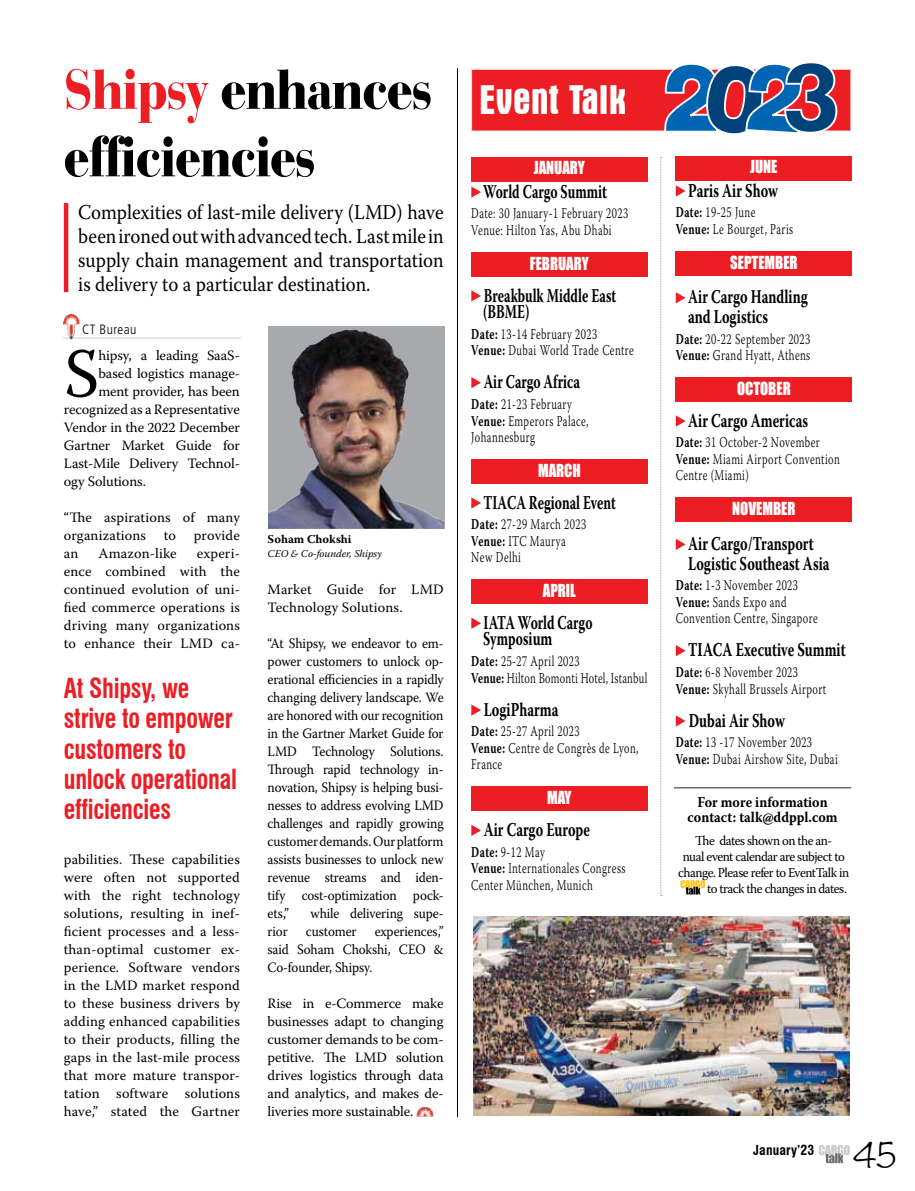
<style>
.page{position:relative;width:915px;height:1191px;background:#fff}
.page>*{position:absolute;margin:0;border:0;box-sizing:border-box;transform-origin:0 0}
.t1{font:68.85px "Warnock Pro";color:#000}
.t2{font:900 58.5px/67.5px "Bauer Bodoni BT";letter-spacing:-.02em;color:#000;scale:.88 1}
.t3{font:700 condensed 41.85px "Aurora BT";color:#fff}
.t4{font:300 30px "Noteworthy";color:#000}
.t5{font:700 condensed 27px/30px "Swiss 721 BT";letter-spacing:-.01em;color:#ed1d24;scale:.9 1}
.t6{font:21px/24px "Warnock Pro";color:#000;text-align:justify;scale:.9 1}
.t7{font:700 19.5px/19.5px "Warnock Pro";color:#000;scale:.7 1}
.t8{font:700 19.5px/16.5px "Warnock Pro";color:#000;scale:.67 1}
.t9{font:16.5px "Impact";color:#fff;scale:.9 1}
.t10{font:300 15px/16.5px "Warnock Pro";letter-spacing:.04em;color:#000;scale:.7 1}
.t11{font:300 15px/16.5px "Warnock Pro";letter-spacing:.02em;color:#000;scale:.7 1}
.t12{font:700 15px/15px "Warnock Pro";color:#000;text-align:center;scale:.9 1}
.t13{font:14.25px/18px "Warnock Pro";letter-spacing:-.005em;color:#000;text-align:justify}
.t14{font:14.25px/18px "Warnock Pro";letter-spacing:-.005em;color:#000;text-align:justify;scale:.92 1}
.t15{font:13.5px "Warnock Pro";letter-spacing:-.04em;color:#000;scale:.95 1}
.t16{font:700 condensed 13.5px "Swiss 721 BT";letter-spacing:.01em;color:#000}
.t17{font:300 condensed 13.5px "Frutiger";letter-spacing:.03em;color:#000}
.t18{font:700 12px "Warnock Pro";color:#000}
.t19{font:italic 10.5px "Warnock Pro";color:#000}
.s1{color:#ed1d24}
.s2{font-weight:700}
</style>
<div class="page">
<svg style="left:818px;top:1145px;width:31px;height:18px"></svg>
<div style="left:471px;top:157px;width:176px;height:24px;background:#ed1d24"></div>
<svg style="left:471px;top:186px;width:10px;height:12px"></svg>
<div style="left:471px;top:252px;width:176px;height:24px;background:#ed1d24"></div>
<svg style="left:471px;top:290px;width:10px;height:11px"></svg>
<svg style="left:471px;top:377px;width:10px;height:11px"></svg>
<div style="left:471px;top:459px;width:176px;height:24px;background:#ed1d24"></div>
<svg style="left:471px;top:497px;width:10px;height:11px"></svg>
<div style="left:471px;top:580px;width:176px;height:24px;background:#ed1d24"></div>
<svg style="left:471px;top:617px;width:10px;height:12px"></svg>
<svg style="left:471px;top:704px;width:10px;height:11px"></svg>
<div style="left:471px;top:787px;width:176px;height:24px;background:#ed1d24"></div>
<svg style="left:471px;top:824px;width:10px;height:12px"></svg>
<div style="left:675px;top:156px;width:176px;height:24px;background:#ed1d24"></div>
<div style="left:675px;top:251px;width:176px;height:24px;background:#ed1d24"></div>
<div style="left:675px;top:377px;width:176px;height:25px;background:#ed1d24"></div>
<div style="left:675px;top:498px;width:176px;height:24px;background:#ed1d24"></div>
<img style="left:473px;top:916px;width:375px;height:199px">
<div style="left:471px;top:69px;width:379px;height:62px;background:#ed1d24;border:1px solid #e6e7e8"></div>
<hr style="left:673px;top:787px;width:177px;height:1px;background:#6d6e71">
<img style="left:64px;top:315px;width:176px;height:24px">
<hr style="left:64px;top:203px;width:4px;height:89px;background:#ed1d24">
<img style="left:416px;top:1106px;width:17px;height:10px">
<img style="left:268px;top:326px;width:176px;height:203px">
<img style="left:291px;top:330px;width:64px;height:83px">
<hr style="left:457px;top:68px;width:1px;height:1049px;background:#000">
<svg style="left:660px;top:63px;width:178px;height:833px"></svg>
<h2 class="t2" style="left:64px;top:54px;width:419px"><span class="s1">Shipsy</span> enhances efficiencies</h2>
<h3 class="t6" style="left:78px;top:199px;width:407px">Complexities of last-mile delivery (LMD) have been ironed out with advanced tech. Last mile in supply chain management and transportation is delivery to a particular destination.</h3>
<p class="t17" style="left:82px;top:321px;width:56px">CT Bureau</p>
<h1 class="t1" style="left:64px;top:332px;width:37px">S</h1>
<p class="t13" style="left:98px;top:346px;width:143px">hipsy, a leading SaaS-</p>
<p class="t13" style="left:98px;top:364px;width:143px">based logistics manage-</p>
<p class="t13" style="left:98px;top:382px;width:143px">ment provider, has been</p>
<p class="t13" style="left:64px;top:400px;width:177px">recognized as a Representative</p>
<p class="t13" style="left:64px;top:418px;width:177px">Vendor in the 2022 December</p>
<p class="t13" style="left:64px;top:436px;width:177px">Gartner Market Guide for</p>
<p class="t13" style="left:64px;top:454px;width:177px">Last-Mile Delivery Technol-</p>
<p class="t13" style="left:64px;top:472px;width:84px">ogy Solutions.</p>
<p class="t13" style="left:64px;top:508px;width:177px">“The aspirations of many organizations to provide an</p>
<p class="t18" style="left:267px;top:532px;width:85px">Soham Chokshi</p>
<p class="t19" style="left:267px;top:547px;width:116px">CEO &amp; Co-founder, Shipsy</p>
<p class="t13" style="left:98px;top:544px;width:80px">Amazon-like</p>
<p class="t13" style="left:64px;top:544px;width:177px;text-indent:133px">experi&shy;ence combined with the continued evolution of uni&shy;fied commerce operations is driving many organizations to enhance their LMD ca-</p>
<p class="t13" style="left:267px;top:580px;width:177px">Market Guide for LMD<br>Technology Solutions.</p>
<p class="t14" style="left:267px;top:634px;width:193px">“At Shipsy, we endeavor to em&shy;power customers to unlock op&shy;erational efficiencies in a rapidly changing delivery landscape. We are honored with our recognition in the Gartner Market Guide for LMD Technology Solutions.<br>Through rapid technology in&shy;novation, Shipsy is helping busi&shy;nesses to address evolving LMD challenges and rapidly growing customer demands. Our platform assists businesses to unlock new revenue streams and iden&shy;tify cost-optimization pock&shy;ets,”</p>
<h3 class="t5" style="left:64px;top:673px;width:194px">At Shipsy, we strive to empower customers to unlock operational efficiencies</h3>
<p class="t13" style="left:64px;top:850px;width:177px">pabilities. These capabilities were often not supported with the right technology solutions, resulting in inef&shy;ficient processes and a less&shy;than-optimal customer ex&shy;perience. Software vendors in the LMD market respond to these business drivers by adding enhanced capabilities to their products, filling the gaps in the last-mile process that more mature transpor&shy;tation software solutions have,” stated the Gartner</p>
<p class="t14" style="left:310px;top:904px;width:146px">while delivering supe-</p>
<p class="t14" style="left:267px;top:922px;width:193px;text-indent:107px">experiences,” said Soham Chokshi, CEO &amp; Co-founder, Shipsy.</p>
<p class="t13" style="left:267px;top:994px;width:177px">Rise in e-Commerce make businesses adapt to changing customer demands to be com&shy;petitive. The LMD solution drives logistics through data and analytics, and makes de&shy;liveries more sustainable.</p>
<p class="t14" style="left:267px;top:922px;width:23px">rior</p>
<p class="t14" style="left:306px;top:922px;width:56px">customer</p>
<h3 class="t3" style="left:479px;top:76px;width:149px">Event Talk</h3>
<p class="t9" style="left:533px;top:155px;width:58px">JANUARY</p>
<h3 class="t8" style="left:483px;top:183px;width:186px">World Cargo Summit</h3>
<p class="t10" style="left:471px;top:205px;width:225px">Date: 30 January-1 February 2023<br>Venue: Hilton Yas, Abu Dhabi</p>
<p class="t9" style="left:529px;top:250px;width:67px">FEBRUARY</p>
<h3 class="t8" style="left:483px;top:286px;width:200px">Breakbulk Middle East (BBME)</h3>
<p class="t10" style="left:471px;top:325px;width:234px"><span class="s2">Date:</span> 13-14 February 2023<br><span class="s2">Venue:</span> Dubai World Trade Centre</p>
<h3 class="t8" style="left:483px;top:373px;width:145px">Air Cargo Africa</h3>
<p class="t10" style="left:471px;top:396px;width:169px"><span class="s2">Date:</span> 21-23 February<br><span class="s2">Venue:</span> Emperors Palace,<br>Johannesburg</p>
<p class="t9" style="left:538px;top:457px;width:49px">MARCH</p>
<h3 class="t8" style="left:483px;top:493px;width:199px">TIACA Regional Event</h3>
<p class="t10" style="left:471px;top:516px;width:166px"><span class="s2">Date:</span> 27-29 March 2023<br><span class="s2">Venue:</span> ITC Maurya<br>New Delhi</p>
<p class="t9" style="left:542px;top:578px;width:38px">APRIL</p>
<h3 class="t8" style="left:483px;top:614px;width:165px">IATA World Cargo<br>Symposium</h3>
<p class="t11" style="left:471px;top:653px;width:253px"><span class="s2">Date:</span> 25-27 April 2023<br><span class="s2">Venue:</span> Hilton Bomonti Hotel, Istanbul</p>
<h3 class="t7" style="left:483px;top:699px;width:108px">LogiPharma</h3>
<p class="t10" style="left:471px;top:723px;width:240px"><span class="s2">Date:</span> 25-27 April 2023<br><span class="s2">Venue:</span> Centre de Congrès de Lyon,<br>France</p>
<p class="t9" style="left:547px;top:785px;width:29px">MAY</p>
<h3 class="t7" style="left:483px;top:819px;width:153px">Air Cargo Europe</h3>
<p class="t10" style="left:471px;top:843px;width:222px"><span class="s2">Date:</span> 9-12 May<br><span class="s2">Venue:</span> Internationales Congress<br>Center München, Munich</p>
<p class="t9" style="left:750px;top:154px;width:32px">JUNE</p>
<h3 class="t7" style="left:688px;top:180px;width:130px">Paris Air Show</h3>
<p class="t10" style="left:675px;top:204px;width:169px"><span class="s2">Date:</span> 19-25 June<br><span class="s2">Venue:</span> Le Bourget, Paris</p>
<p class="t9" style="left:730px;top:249px;width:76px">SEPTEMBER</p>
<h3 class="t7" style="left:688px;top:287px;width:172px">Air Cargo Handling and Logistics</h3>
<p class="t10" style="left:675px;top:330px;width:193px"><span class="s2">Date:</span> 20-22 September 2023<br><span class="s2">Venue:</span> Grand Hyatt, Athens</p>
<p class="t9" style="left:736px;top:375px;width:61px">OCTOBER</p>
<h3 class="t7" style="left:688px;top:410px;width:173px">Air Cargo Americas</h3>
<p class="t10" style="left:675px;top:434px;width:236px"><span class="s2">Date:</span> 31 October-2 November<br><span class="s2">Venue:</span> Miami Airport Convention<br>Centre (Miami)</p>
<p class="t9" style="left:732px;top:496px;width:72px">NOVEMBER</p>
<h3 class="t7" style="left:688px;top:533px;width:203px">Air Cargo/Transport<br>Logistic Southeast Asia</h3>
<p class="t10" style="left:675px;top:577px;width:204px"><span class="s2">Date:</span> 1-3 November 2023<br><span class="s2">Venue:</span> Sands Expo and<br>Convention Centre, Singapore</p>
<h3 class="t7" style="left:688px;top:640px;width:226px">TIACA Executive Summit</h3>
<p class="t10" style="left:675px;top:663px;width:216px"><span class="s2">Date:</span> 6-8 November 2023<br><span class="s2">Venue:</span> Skyhall Brussels Airport</p>
<h3 class="t7" style="left:688px;top:710px;width:139px">Dubai Air Show</h3>
<p class="t10" style="left:675px;top:734px;width:233px"><span class="s2">Date:</span> 13 -17 November 2023<br><span class="s2">Venue:</span> Dubai Airshow Site, Dubai</p>
<p class="t12" style="left:687px;top:794px;width:168px">For more information contact: talk@ddppl.com</p>
<p class="t15" style="left:695px;top:832px;width:146px">The dates shown on the an-</p>
<p class="t15" style="left:682px;top:848px;width:172px">nual event calendar are subject to</p>
<p class="t15" style="left:678px;top:864px;width:181px">change. Please refer to EventTalk in</p>
<p class="t15" style="left:706px;top:880px;width:149px">to track the changes in dates.</p>
<p class="t16" style="left:753px;top:1142px;width:63px">January’23</p>
<h3 class="t4" style="left:852px;top:1129px;width:45px">45</h3>
</div>
